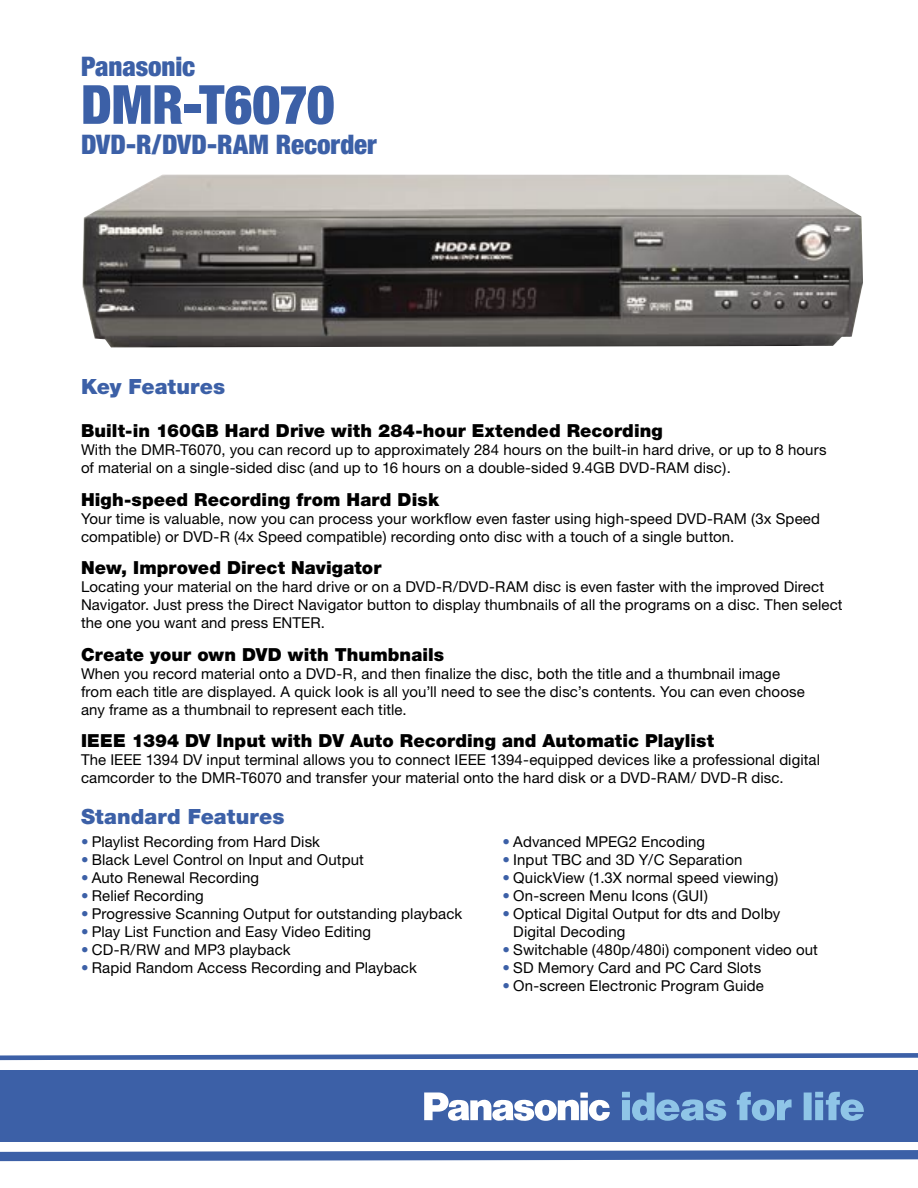
<style>
.page{position:relative;width:918px;height:1188px;background:#fff}
.page>*{position:absolute;margin:0;border:0;box-sizing:border-box;transform-origin:0 0}
.t1{font:900 condensed 54px "Helvetica Neue";letter-spacing:-.005em;color:#3c60a7}
.t2{font:900 condensed 27px "Helvetica Neue";color:#3c60a7}
._01_Head{font:900 21px "Helvetica Neue";letter-spacing:.005em;color:#3c60a7}
._02_Subhead{font:900 18px "Helvetica Neue";letter-spacing:.005em;color:#000}
._03_Body_Copy{font:15px/18px "Helvetica Neue";letter-spacing:.005em;color:#000}
._04_Bullet_Copy{font:15px/18px "Helvetica Neue";letter-spacing:.005em;color:#000}
.s1{color:#3c60a7}
</style>
<div class="page">
<div style="left:0;top:1071px;width:918px;height:71px;background:#3c60a7"></div>
<svg style="left:622px;top:1092px;width:104px;height:29px"></svg>
<svg style="left:737px;top:1092px;width:55px;height:29px"></svg>
<div style="left:804px;top:1093px;width:8px;height:27px;background:#8fc5e7"></div>
<svg style="left:815px;top:1092px;width:49px;height:29px"></svg>
<svg style="left:424px;top:1092px;width:155px;height:29px"></svg>
<div style="left:580px;top:1100px;width:8px;height:20px;background:#fff"></div>
<div style="left:580px;top:1092px;width:8px;height:6px;background:#fff"></div>
<svg style="left:589px;top:1100px;width:21px;height:21px"></svg>
<svg style="left:0;top:1150px;width:918px;height:12px"></svg>
<svg style="left:0;top:1053px;width:918px;height:8px"></svg>
<img style="left:82px;top:174px;width:781px;height:173px">
<p class="t2" style="left:81px;top:50px;width:116px">Panasonic</p>
<p class="t1" style="left:81px;top:71px;width:255px">DMR-T6070</p>
<p class="t2" style="left:81px;top:128px;width:297px">DVD-R/DVD-RAM Recorder</p>
<p class="_01_Head" style="left:81px;top:374px;width:146px">Key Features</p>
<p class="_02_Subhead" style="left:81px;top:420px;width:583px">Built-in 160GB Hard Drive with 284-hour Extended Recording</p>
<p class="_03_Body_Copy" style="left:81px;top:441px;width:747px">With the DMR-T6070, you can record up to approximately 284 hours on the built-in hard drive, or up to 8 hours of material on a single-sided disc (and up to 16 hours on a double-sided 9.4GB DVD-RAM disc).</p>
<p class="_02_Subhead" style="left:81px;top:489px;width:360px">High-speed Recording from Hard Disk</p>
<p class="_03_Body_Copy" style="left:81px;top:509px;width:741px">Your time is valuable, now you can process your workflow even faster using high-speed DVD-RAM (3x Speed compatible) or DVD-R (4x Speed compatible) recording onto disc with a touch of a single button.</p>
<p class="_02_Subhead" style="left:81px;top:557px;width:302px">New, Improved Direct Navigator</p>
<p class="_03_Body_Copy" style="left:81px;top:578px;width:763px">Locating your material on the hard drive or on a DVD-R/DVD-RAM disc is even faster with the improved Direct<br>Navigator. Just press the Direct Navigator button to display thumbnails of all the programs on a disc. Then select the one you want and press ENTER.</p>
<p class="_02_Subhead" style="left:81px;top:643px;width:365px">Create your own DVD with Thumbnails</p>
<p class="_03_Body_Copy" style="left:81px;top:664px;width:725px">When you record material onto a DVD-R, and then finalize the disc, both the title and a thumbnail image from each title are displayed. A quick look is all you’ll need to see the disc’s contents. You can even choose any frame as a thumbnail to represent each title.</p>
<p class="_02_Subhead" style="left:81px;top:730px;width:635px">IEEE 1394 DV Input with DV Auto Recording and Automatic Playlist</p>
<p class="_03_Body_Copy" style="left:81px;top:750px;width:741px">The IEEE 1394 DV input terminal allows you to connect IEEE 1394-equipped devices like a professional digital camcorder to the DMR-T6070 and transfer your material onto the hard disk or a DVD-RAM/ DVD-R disc.</p>
<p class="_01_Head" style="left:81px;top:804px;width:205px">Standard Features</p>
<p class="_04_Bullet_Copy" style="left:81px;top:832px;width:241px"><span class="s1">•</span> Playlist Recording from Hard Disk</p>
<p class="_04_Bullet_Copy" style="left:81px;top:850px;width:284px"><span class="s1">•</span> Black Level Control on Input and Output</p>
<p class="_04_Bullet_Copy" style="left:81px;top:868px;width:180px"><span class="s1">•</span> Auto Renewal Recording</p>
<p class="_04_Bullet_Copy" style="left:81px;top:886px;width:124px"><span class="s1">•</span> Relief Recording</p>
<p class="_04_Bullet_Copy" style="left:81px;top:904px;width:383px"><span class="s1">•</span> Progressive Scanning Output for outstanding playback</p>
<p class="_04_Bullet_Copy" style="left:81px;top:922px;width:292px"><span class="s1">•</span> Play List Function and Easy Video Editing</p>
<p class="_04_Bullet_Copy" style="left:81px;top:940px;width:211px"><span class="s1">•</span> CD-R/RW and MP3 playback</p>
<p class="_04_Bullet_Copy" style="left:81px;top:958px;width:337px"><span class="s1">•</span> Rapid Random Access Recording and Playback</p>
<p class="_04_Bullet_Copy" style="left:503px;top:832px;width:204px"><span class="s1">•</span> Advanced MPEG2 Encoding</p>
<p class="_04_Bullet_Copy" style="left:503px;top:850px;width:241px"><span class="s1">•</span> Input TBC and 3D Y/C Separation</p>
<p class="_04_Bullet_Copy" style="left:503px;top:868px;width:277px"><span class="s1">•</span> QuickView (1.3X normal speed viewing)</p>
<p class="_04_Bullet_Copy" style="left:503px;top:886px;width:207px"><span class="s1">•</span> On-screen Menu Icons (GUI)</p>
<p class="_04_Bullet_Copy" style="left:513px;top:904px;width:268px;text-indent:-11px"><span class="s1">•</span> Optical Digital Output for dts and Dolby<br>Digital Decoding</p>
<p class="_04_Bullet_Copy" style="left:503px;top:940px;width:317px"><span class="s1">•</span> Switchable (480p/480i) component video out</p>
<p class="_04_Bullet_Copy" style="left:503px;top:958px;width:260px"><span class="s1">•</span> SD Memory Card and PC Card Slots</p>
<p class="_04_Bullet_Copy" style="left:503px;top:976px;width:263px"><span class="s1">•</span> On-screen Electronic Program Guide</p>
</div>
